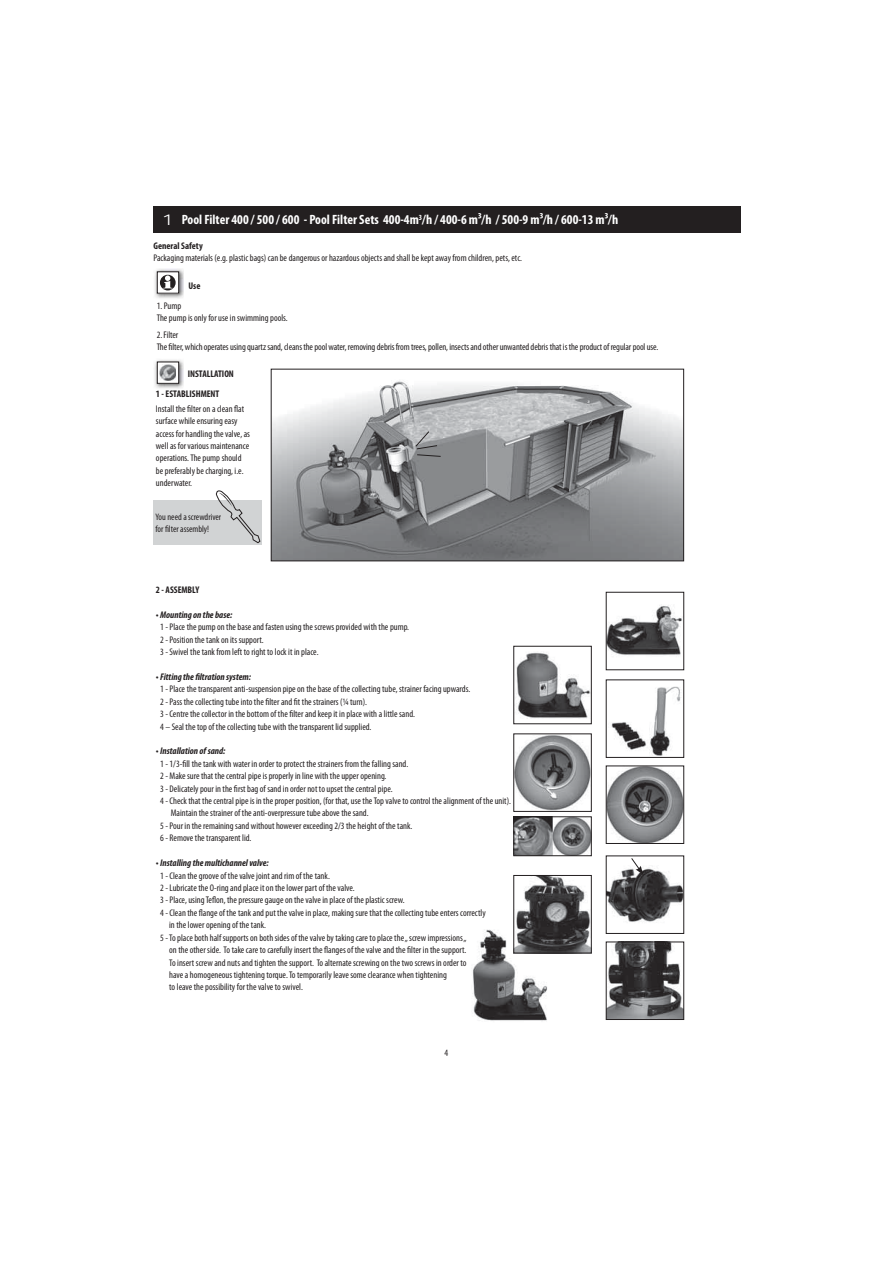
<style>
.page{position:relative;width:893px;height:1263px;background:#fff}
.page>*{position:absolute;margin:0;border:0;box-sizing:border-box;transform-origin:0 0}
.t1{font:700 condensed 13.5px "Myriad Pro";color:#fff}
.t2{font:condensed 9.6px/12.5px "Myriad Pro";color:#231f20}
.t3{font:italic 700 condensed 9.6px "Myriad Pro";color:#231f20}
.t4{font:700 condensed 9.6px/19.4px "Myriad Pro";color:#231f20}
.t5{font:condensed 9.45px/12.1px "Myriad Pro";color:#231f20}
</style>
<div class="page">
<div style="left:153px;top:206px;width:588px;height:26px;background:#231f20"></div>
<div style="left:153px;top:500px;width:108px;height:45px;background:#d1d3d4"></div>
<svg style="left:216px;top:490px;width:44px;height:53px"></svg>
<img style="left:154px;top:269px;width:30px;height:30px">
<div style="left:157px;top:272px;width:22px;height:21px;background:#fff"></div>
<svg style="left:160px;top:275px;width:16px;height:15px"></svg>
<svg style="left:163px;top:275px;width:10px;height:13px"></svg>
<div style="left:157px;top:271px;width:22px;height:23px;border:1px solid #231f20"></div>
<img style="left:154px;top:360px;width:29px;height:29px">
<div style="left:157px;top:362px;width:22px;height:21px;background:#fff"></div>
<img style="left:159px;top:364px;width:17px;height:17px">
<div style="left:157px;top:362px;width:22px;height:22px;border:1px solid #231f20"></div>
<svg style="left:270px;top:368px;width:414px;height:194px"></svg>
<img style="left:472px;top:930px;width:75px;height:91px">
<img style="left:608px;top:605px;width:74px;height:50px">
<div style="left:606px;top:592px;width:78px;height:78px;border:1px solid #231f20"></div>
<img style="left:611px;top:686px;width:70px;height:70px">
<div style="left:606px;top:680px;width:78px;height:78px;border:1px solid #231f20"></div>
<img style="left:643px;top:867px;width:39px;height:55px">
<div style="left:606px;top:856px;width:78px;height:78px;border:1px solid #231f20"></div>
<img style="left:608px;top:768px;width:74px;height:74px">
<div style="left:606px;top:766px;width:78px;height:78px;border:1px solid #231f20"></div>
<img style="left:515px;top:818px;width:75px;height:36px">
<div style="left:513px;top:816px;width:79px;height:40px;border:1px solid #231f20"></div>
<img style="left:608px;top:944px;width:74px;height:74px">
<div style="left:606px;top:942px;width:78px;height:78px;border:1px solid #231f20"></div>
<img style="left:515px;top:652px;width:75px;height:67px">
<div style="left:513px;top:646px;width:79px;height:78px;border:1px solid #231f20"></div>
<img style="left:515px;top:736px;width:75px;height:74px">
<div style="left:513px;top:734px;width:79px;height:78px;border:1px solid #231f20"></div>
<svg style="left:513px;top:857px;width:130px;height:97px"></svg>
<h1 class="t1" style="left:182px;top:214px;width:438px">Pool Filter 400 / 500 / 600 - Pool Filter Sets 400-4m<sup>3</sup>/h / 400-6 m3/h / 500-9 m3/h / 600-13 m3/h</h1>
<p class="t4" style="left:153px;top:236px;width:51px">General Safety</p>
<p class="t2" style="left:153px;top:252px;width:370px">Packaging materials (e.g. plastic bags) can be dangerous or hazardous objects and shall be kept away from children, pets, etc.</p>
<p class="t4" style="left:188px;top:277px;width:13px">Use</p>
<p class="t2" style="left:157px;top:300px;width:133px">1. Pump<br>The pump is only for use in swimming pools.</p>
<p class="t2" style="left:157px;top:329px;width:503px">2. Filter<br>The filter, which operates using quartzsand, cleansthe pool water, removingdebrisfrom trees, pollen, insectsandother unwanteddebristhat isthe productof regular pool use.</p>
<p class="t4" style="left:156px;top:365px;width:79px;text-indent:32px">INSTALLATION<br>1 - ESTABLISHMENT</p>
<p class="t2" style="left:156px;top:403px;width:96px">Install the filter on a clean flat surface while ensuring easy access for handling the valve, as well as for various maintenance operations. The pump should be preferably be charging, i.e. underwater.</p>
<p class="t5" style="left:155px;top:511px;width:67px">You need a screwdriver for filter assembly!</p>
<p class="t4" style="left:156px;top:581px;width:45px">2 - ASSEMBLY</p>
<p class="t3" style="left:156px;top:611px;width:78px">• Mounting on the base:</p>
<p class="t2" style="left:160px;top:621px;width:250px">1 - Place the pump on the base and fasten using the screws provided with the pump.<br>2 - Position the tank on its support.<br>3 - Swivel the tank from left to right to lock it in place.</p>
<p class="t3" style="left:156px;top:673px;width:96px">• Fitting the filtration system:</p>
<p class="t2" style="left:160px;top:683px;width:312px">1 - Place the transparent anti-suspension pipe on the base of the collecting tube, strainer facing upwards.<br>2 - Pass the collecting tube into the filter and fit the strainers (¼ turn).<br>3 - Centre the collector in the bottom of the filter and keep it in place with a little sand.<br>4 – Seal the top of the collecting tube with the transparent lid supplied.</p>
<p class="t3" style="left:156px;top:747px;width:71px">• Installation of sand:</p>
<p class="t2" style="left:160px;top:758px;width:250px">1 - 1/3-fill the tank with water in order to protect the strainers from the falling sand.</p>
<p class="t2" style="left:160px;top:770px;width:228px">2 - Make sure that the central pipe is properly in line with the upper opening.</p>
<p class="t2" style="left:160px;top:783px;width:234px">3 - Delicately pour in the first bag of sand in order not to upset the central pipe.</p>
<p class="t2" style="left:160px;top:795px;width:352px">4 - Check that the central pipe is in the proper position, (for that, use the Top valve to control the alignment of the unit).</p>
<p class="t2" style="left:171px;top:808px;width:199px">Maintain the strainer of the anti-overpressure tube above the sand.</p>
<p class="t2" style="left:160px;top:820px;width:254px">5 - Pour in the remaining sand without however exceeding 2/3 the height of the tank.</p>
<p class="t2" style="left:160px;top:833px;width:93px">6 - Remove the transparent lid.</p>
<p class="t3" style="left:156px;top:859px;width:114px">• Installing the multichannel valve:</p>
<p class="t2" style="left:160px;top:870px;width:171px">1 - Clean the groove of the valve joint and rim of the tank.</p>
<p class="t2" style="left:160px;top:882px;width:196px">2 - Lubricate the O-ring and place it on the lower part of the valve.</p>
<p class="t2" style="left:160px;top:895px;width:246px">3 - Place, using Teflon, the pressure gauge on the valve in place of the plastic screw.</p>
<p class="t2" style="left:160px;top:907px;width:327px">4 - Clean the flange of the tank and put the valve in place, making sure that the collecting tube enters correctly</p>
<p class="t2" style="left:169px;top:919px;width:98px">in the lower opening of the tank.</p>
<p class="t2" style="left:160px;top:932px;width:308px">5 - To place both half supports on both sides of the valve by taking care to place the „ screw impressions „</p>
<p class="t2" style="left:169px;top:944px;width:299px">on the other side. To take care to carefully insert the flanges of the valve and the filter in the support.</p>
<p class="t2" style="left:169px;top:957px;width:299px">To insert screw and nuts and tighten the support. To alternate screwing on the two screws in order to</p>
<p class="t2" style="left:169px;top:969px;width:279px">have a homogeneous tightening torque. To temporarily leave some clearance when tightening</p>
<p class="t2" style="left:169px;top:982px;width:135px">to leave the possibility for the valve to swivel.</p>
<p class="t2" style="left:445px;top:1047px;width:5px">4</p>
</div>
